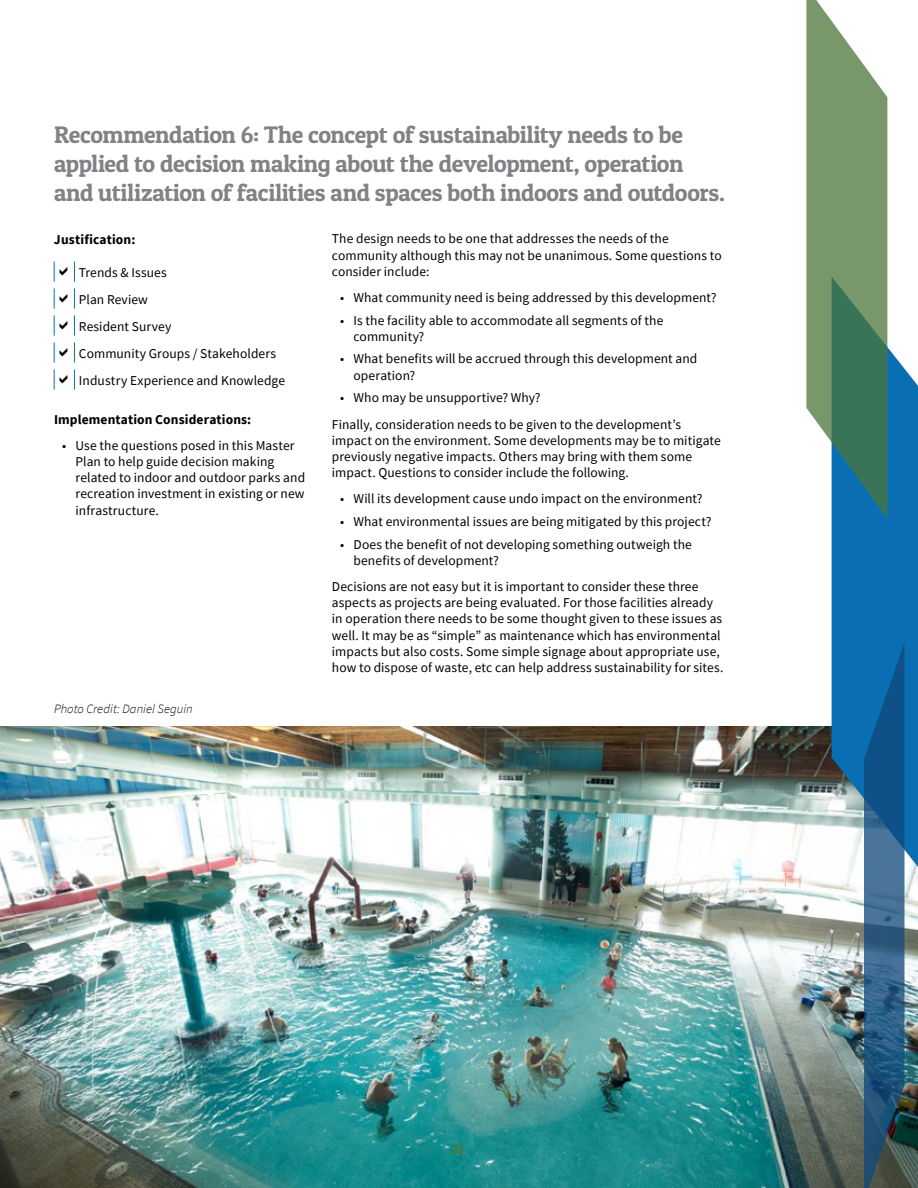
<style>
.page{position:relative;width:918px;height:1188px;background:#fff}
.page>*{position:absolute;margin:0;border:0;box-sizing:border-box;transform-origin:0 0}
.t1{font:24px/28.8px "Patua One";letter-spacing:-.015em;color:#808285}
.t2{font:13.5px/16.2px "Source Sans Pro";letter-spacing:.005em;color:#000}
.t3{font:700 13.5px "Source Sans Pro";letter-spacing:.01em;color:#000}
.t4{font:13.5px "Patua One";color:#4b763b}
.t5{font:italic 300 12.75px "Source Sans Pro";letter-spacing:.005em;color:#000}
</style>
<div class="page">
<img style="left:0;top:727px;width:918px;height:461px">
<svg style="left:832px;top:276px;width:86px;height:608px;fill:#0a6fb2"></svg>
<svg style="left:864px;top:642px;width:40px;height:546px;background:#265d87"></svg>
<svg style="left:806px;top:0;width:81px;height:519px;background:#779c80"></svg>
<svg style="left:74px;top:261px;width:1px;height:21px"></svg>
<svg style="left:74px;top:288px;width:1px;height:21px"></svg>
<svg style="left:74px;top:315px;width:1px;height:21px"></svg>
<svg style="left:74px;top:342px;width:1px;height:21px"></svg>
<svg style="left:74px;top:369px;width:1px;height:21px"></svg>
<svg style="left:54px;top:261px;width:1px;height:21px"></svg>
<svg style="left:54px;top:288px;width:1px;height:21px"></svg>
<svg style="left:54px;top:315px;width:1px;height:21px"></svg>
<svg style="left:54px;top:342px;width:1px;height:21px"></svg>
<svg style="left:54px;top:369px;width:1px;height:21px"></svg>
<h1 class="t1" style="left:54px;top:120px;width:672px">Recommendation 6: The concept of sustainability needs to be applied to decision making about the development, operation and utilization of facilities and spaces both indoors and outdoors.</h1>
<p class="t3" style="left:54px;top:230px;width:83px">Justification:</p>
<p class="t2" style="left:79px;top:259px;width:208px;line-height:27px">Trends &amp; Issues<br>Plan Review<br>Resident Survey<br>Community Groups / Stakeholders<br>Industry Experience and Knowledge</p>
<p class="t3" style="left:54px;top:410px;width:199px">Implementation Considerations:</p>
<p class="t2" style="left:76px;top:437px;width:231px;text-indent:-14px">• Use the questions posed in this Master Plan to help guide decision making related to indoor and outdoor parks and recreation investment in existing or new infrastructure.</p>
<p class="t5" style="left:54px;top:701px;width:140px">Photo Credit: Daniel Seguin</p>
<p class="t2" style="left:332px;top:231px;width:391px">The design needs to be one that addresses the needs of the community although this may not be unanimous. Some questions to consider include:</p>
<p class="t2" style="left:340px;top:289px;width:378px">• What community need is being addressed by this development?</p>
<p class="t2" style="left:354px;top:312px;width:311px;text-indent:-14px">• Is the facility able to accommodate all segments of the community?</p>
<p class="t2" style="left:354px;top:351px;width:345px;text-indent:-14px">• What benefits will be accrued through this development and operation?</p>
<p class="t2" style="left:332px;top:385px;width:351px;line-height:26.2px;text-indent:8px">• Who may be unsupportive? Why?<br>Finally, consideration needs to be given to the development’s</p>
<p class="t2" style="left:332px;top:432px;width:390px">impact on the environment. Some developments may be to mitigate previously negative impacts. Others may bring with them some impact. Questions to consider include the following.</p>
<p class="t2" style="left:340px;top:491px;width:364px">• Will its development cause undo impact on the environment?</p>
<p class="t2" style="left:340px;top:513px;width:373px">• What environmental issues are being mitigated by this project?</p>
<p class="t2" style="left:354px;top:536px;width:340px;text-indent:-14px">• Does the benefit of not developing something outweigh the benefits of development?</p>
<p class="t2" style="left:332px;top:578px;width:393px">Decisions are not easy but it is important to consider these three aspects as projects are being evaluated. For those facilities already in operation there needs to be some thought given to these issues as well. It may be as “simple” as maintenance which has environmental impacts but also costs. Some simple signage about appropriate use, how to dispose of waste, etc can help address sustainability for sites.</p>
<p class="t4" style="left:452px;top:1141px;width:14px">21</p>
</div>
